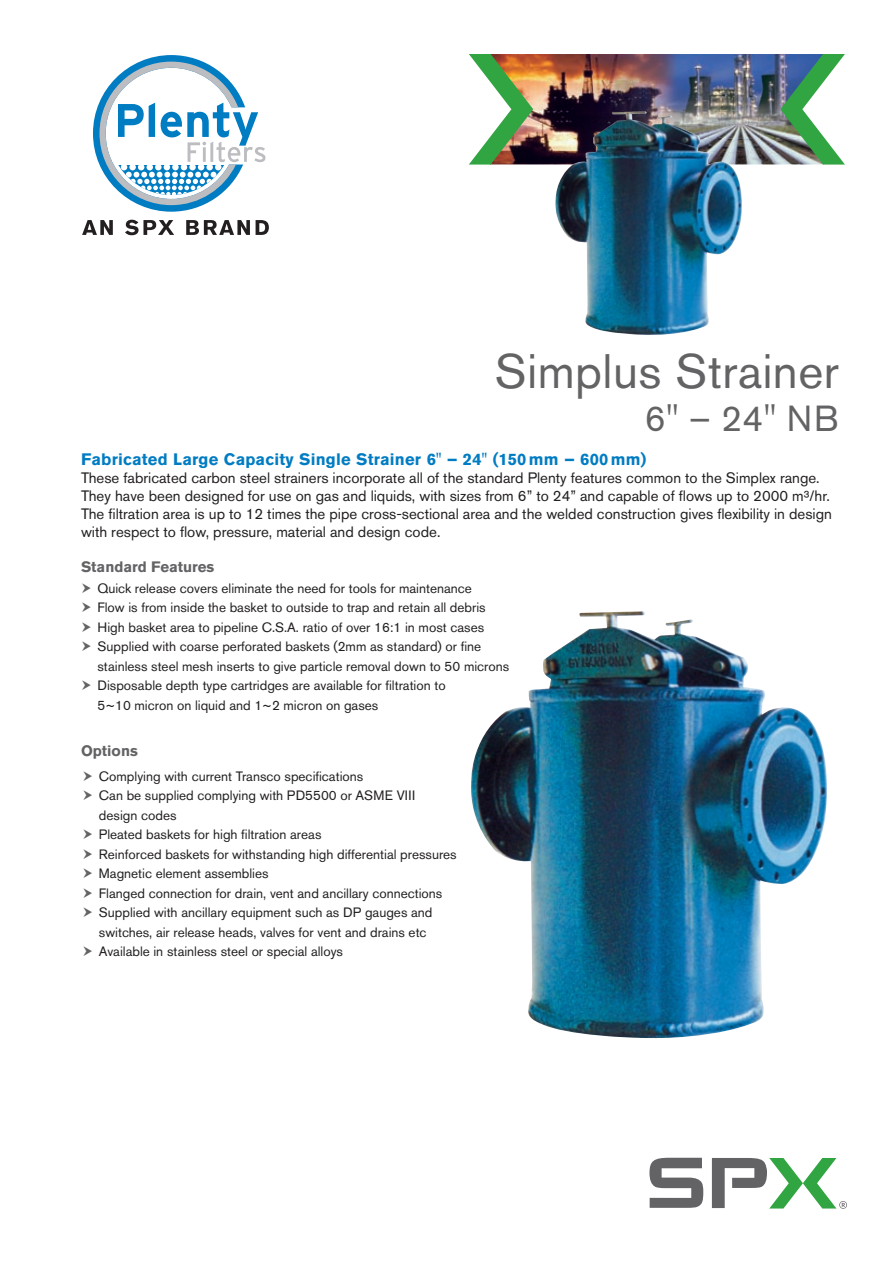
<style>
.page{position:relative;width:893px;height:1263px;background:#fff}
.page>*{position:absolute;margin:0;border:0;box-sizing:border-box;transform-origin:0 0}
.t1{font:48px "Akzidenz Grotesk BE";letter-spacing:.01em;color:#636366}
.t2{font:36px "Akzidenz Grotesk BE";color:#636366}
.t3{font:700 16.5px "Akzidenz Grotesk BE";letter-spacing:.01em;color:#007cc2}
.t4{font:15px/18px "Akzidenz Grotesk BE";color:#231f20}
.t5{font:700 15px "Akzidenz Grotesk BE";color:#636366}
.t6{font:13.5px/19.5px "Akzidenz Grotesk BE";color:#231f20}
</style>
<div class="page">
<img style="left:533px;top:54px;width:247px;height:110px">
<img style="left:469px;top:54px;width:64px;height:111px">
<img style="left:780px;top:54px;width:65px;height:111px">
<svg style="left:649px;top:1158px;width:54px;height:50px"></svg>
<svg style="left:712px;top:1158px;width:135px;height:51px"></svg>
<svg style="left:93px;top:55px;width:172px;height:157px"></svg>
<svg style="left:82px;top:220px;width:31px;height:15px"></svg>
<svg style="left:125px;top:220px;width:49px;height:15px"></svg>
<svg style="left:186px;top:220px;width:64px;height:15px"></svg>
<svg style="left:256px;top:220px;width:13px;height:15px"></svg>
<img style="left:554px;top:111px;width:191px;height:224px">
<img style="left:471px;top:611px;width:356px;height:428px">
<h1 class="t1" style="left:495px;top:343px;width:346px">Simplus Strainer</h1>
<h2 class="t2" style="left:645px;top:397px;width:196px">6" – 24" NB</h2>
<p class="t3" style="left:81px;top:449px;width:567px">Fabricated Large Capacity Single Strainer 6" – 24" (150mm – 600mm)</p>
<p class="t4" style="left:81px;top:468px;width:752px">These fabricated carbon steel strainers incorporate all of the standard Plenty features common to the Simplex range.<br>They have been designed for use on gas and liquids, with sizes from 6” to 24” and capable of flows up to 2000 m³/hr.<br>The filtration area is up to 12 times the pipe cross-sectional area and the welded construction gives flexibility in design with respect to flow, pressure, material and design code.</p>
<p class="t5" style="left:81px;top:558px;width:135px">Standard Features</p>
<p class="t6" style="left:97px;top:578px;width:413px">Quick release covers eliminate the need for tools for maintenance<br>Flow is from inside the basket to outside to trap and retain all debris High basket area to pipeline C.S.A. ratio of over 16:1 in most cases Supplied with coarse perforated baskets (2mm as standard) or fine stainless steel mesh inserts to give particle removal down to 50 microns Disposable depth type cartridges are available for filtration to<br>5~10 micron on liquid and 1~2 micron on gases</p>
<p class="t5" style="left:81px;top:742px;width:58px">Options</p>
<p class="t6" style="left:99px;top:766px;width:359px">Complying with current Transco specifications<br>Can be supplied complying with PD5500 or ASME VIII design codes<br>Pleated baskets for high filtration areas<br>Reinforced baskets for withstanding high differential pressures Magnetic element assemblies<br>Flanged connection for drain, vent and ancillary connections Supplied with ancillary equipment such as DP gauges and switches, air release heads, valves for vent and drains etc Available in stainless steel or special alloys</p>
</div>
